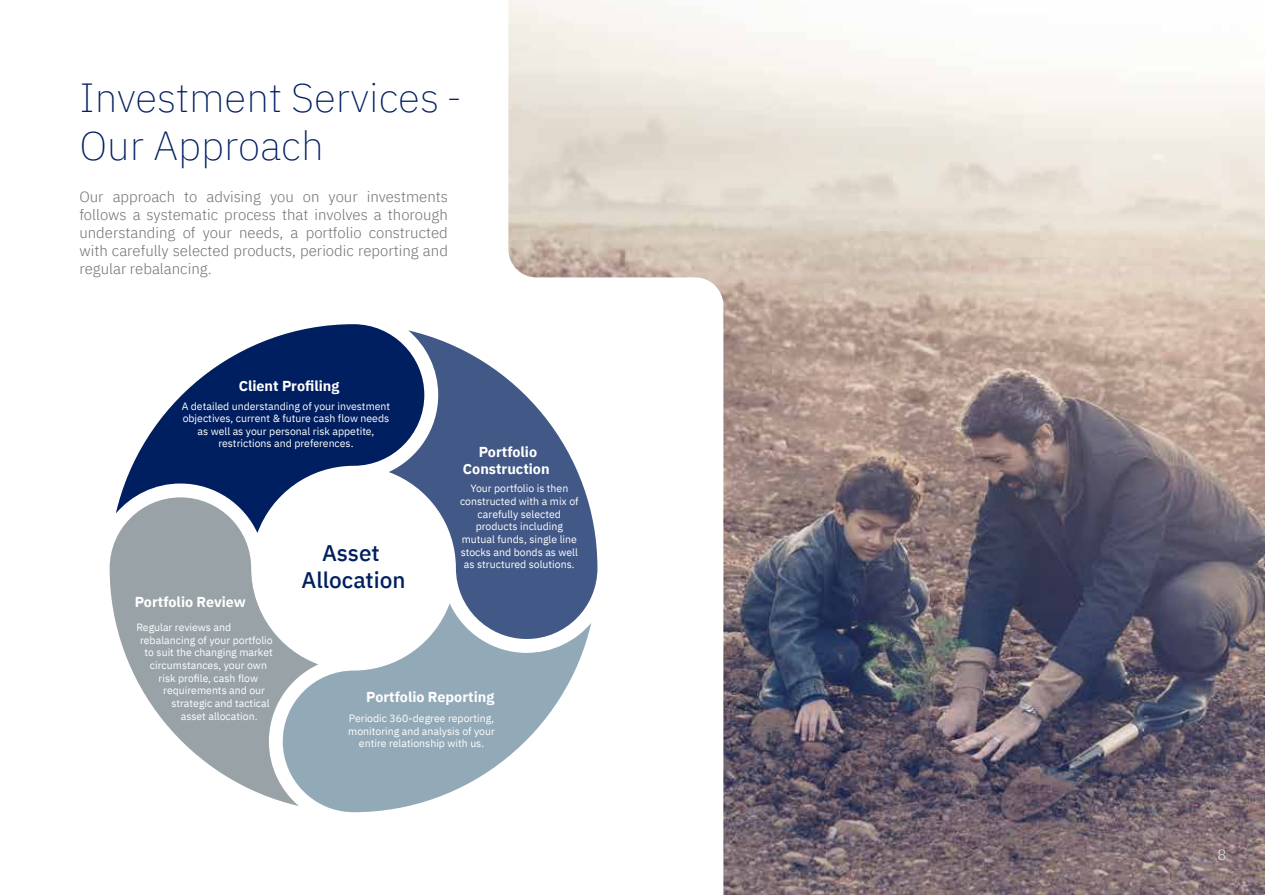
<style>
.page{position:relative;width:1265px;height:895px;background:#fff}
.page>*{position:absolute;margin:0;border:0;box-sizing:border-box;transform-origin:0 0}
.t1{font:200 40.5px/48.6px "IBM Plex Sans";color:#001f60}
.t2{font:500 22.5px/27px "IBM Plex Sans";color:#001f60;text-align:center}
.t3{font:300 15px/18px "IBM Plex Sans";color:#6e6f72;text-align:justify}
.t4{font:300 15px "IBM Plex Sans";color:#dee5ea}
.t5{font:700 14.4px/17.2px "IBM Plex Sans";color:#fff;text-align:center}
.t6{font:10.5px/12.6px "IBM Plex Sans";color:#fff;text-align:center}
</style>
<div class="page">
<img style="left:508px;top:0;width:757px;height:894px">
<svg style="left:120px;top:324px;width:269px;height:173px;fill:#001f60"></svg>
<svg style="left:295px;top:639px;width:296px;height:173px;fill:#92a9b8"></svg>
<svg style="left:110px;top:497px;width:208px;height:308px;fill:#99a2a7"></svg>
<svg style="left:389px;top:330px;width:208px;height:309px;fill:#425886"></svg>
<h1 class="t1" style="left:79px;top:69px;width:384px">Investment Services -<br>Our Approach</h1>
<p class="t3" style="left:79px;top:186px;width:370px">Our approach to advising you on your investments follows a systematic process that involves a thorough understanding of your needs, a portfolio constructed with carefully selected products, periodic reporting and regular rebalancing.</p>
<h3 class="t5" style="left:239px;top:376px;width:102px">Client Profiling</h3>
<p class="t6" style="left:182px;top:398px;width:210px">A detailed understanding of your investment objectives, current &amp; future cash flow needs as well as your personal risk appetite, restrictions and preferences.</p>
<h2 class="t2" style="left:302px;top:538px;width:105px">Asset<br>Allocation</h2>
<h3 class="t5" style="left:463px;top:441px;width:88px">Portfolio<br>Construction</h3>
<p class="t6" style="left:460px;top:481px;width:120px">Your portfolio is then constructed with a mix of carefully selected products including mutual funds, single line stocks and bonds as well as structured solutions.</p>
<h3 class="t5" style="left:135px;top:592px;width:113px">Portfolio Review</h3>
<p class="t6" style="left:136px;top:620px;width:96px">Regular reviews and</p>
<p class="t6" style="left:140px;top:633px;width:134px">rebalancing of your portfolio</p>
<p class="t6" style="left:145px;top:645px;width:130px">to suit the changing market</p>
<p class="t6" style="left:150px;top:658px;width:119px">circumstances, your own</p>
<p class="t6" style="left:159px;top:670px;width:101px">risk profile, cash flow</p>
<p class="t6" style="left:163px;top:683px;width:103px">requirements and our</p>
<p class="t6" style="left:171px;top:696px;width:100px">strategic and tactical</p>
<p class="t6" style="left:181px;top:708px;width:78px">asset allocation.</p>
<h3 class="t5" style="left:366px;top:687px;width:130px">Portfolio Reporting</h3>
<p class="t6" style="left:348px;top:711px;width:148px">Periodic 360-degree reporting, monitoring and analysis of your entire relationship with us.</p>
<h3 class="t4" style="left:1217px;top:843px;width:10px">8</h3>
</div>
